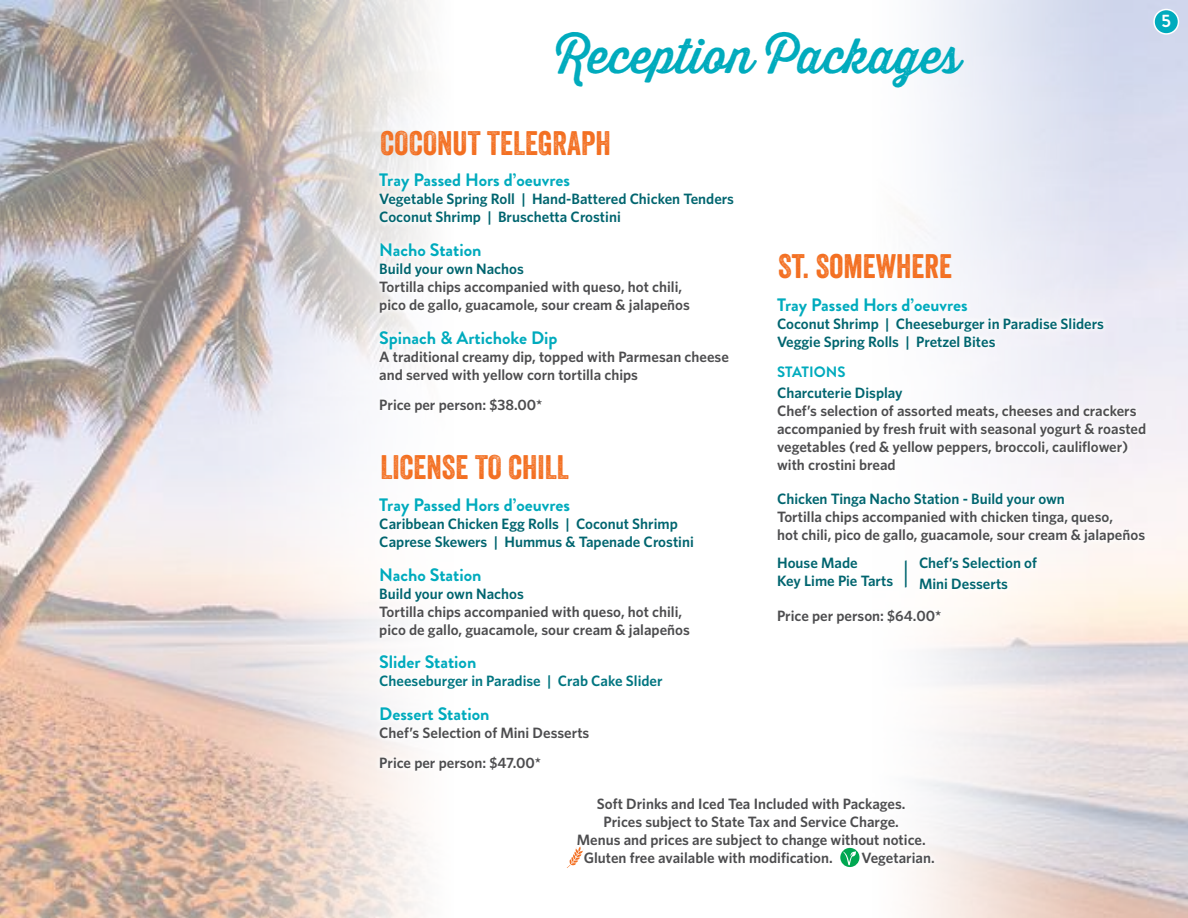
<style>
.page{position:relative;width:1188px;height:918px;background:#fff}
.page>*{position:absolute;margin:0;border:0;box-sizing:border-box;transform-origin:0 0}
.t1{font:48px "Thirsty Rough Reg";color:#00abbd}
.t2{font:33px "Veneer";color:#f36f21}
.t3{font:600 30px "Whitney";color:#00656f;scale:.5 1}
.t4{font:700 18px "Brandon Grotesque";color:#00abbd}
.t5{font:700 18px "Brandon Grotesque";color:#fff}
.t6{font:600 15px/18px "Whitney";color:#4d4d4f}
.t7{font:600 15px/18px "Whitney";color:#00656f}
.t8{font:600 15px "Whitney";color:#007580}
.t9{font:700 15px "Brandon Grotesque";color:#00abbd}
</style>
<div class="page">
<img style="left:0;top:0;width:424px;height:918px">
<img style="left:208px;top:1px;width:359px;height:917px">
<div style="left:373px;top:168px;width:366px;height:250px;background:#fff"></div>
<div style="left:373px;top:492px;width:326px;height:285px;background:#fff"></div>
<div style="left:771px;top:292px;width:380px;height:256px;background:#fff"></div>
<div style="left:914px;top:552px;width:128px;height:43px;background:#fff"></div>
<div style="left:772px;top:604px;width:175px;height:26px;background:#fff"></div>
<div style="left:572px;top:792px;width:368px;height:80px;background:#fff"></div>
<svg style="left:567px;top:846px;width:17px;height:22px"></svg>
<svg style="left:840px;top:848px;width:19px;height:19px"></svg>
<div style="left:1154px;top:10px;width:24px;height:24px;background:#00abbd;border-radius:50%"></div>
<div style="left:1153px;top:9px;width:26px;height:26px;border:2px solid #fff;border-radius:50%"></div>
<h1 class="t1" style="left:556px;top:21px;width:406px">Reception Packages</h1>
<p class="t5" style="left:1162px;top:9px;width:11px">5</p>
<h2 class="t2" style="left:380px;top:123px;width:232px">COCONUT TELEGRAPH</h2>
<p class="t4" style="left:379px;top:168px;width:192px">Tray Passed Hors d’oeuvres</p>
<p class="t7" style="left:379px;top:190px;width:356px">Vegetable Spring Roll | Hand-Battered Chicken Tenders<br>Coconut Shrimp | Bruschetta Crostini</p>
<p class="t4" style="left:379px;top:237px;width:104px">Nacho Station</p>
<p class="t7" style="left:379px;top:260px;width:146px">Build your own Nachos</p>
<p class="t6" style="left:379px;top:278px;width:312px">Tortilla chips accompanied with queso, hot chili, pico de gallo, guacamole, sour cream &amp; jalapeños</p>
<p class="t4" style="left:379px;top:325px;width:180px">Spinach &amp; Artichoke Dip</p>
<p class="t6" style="left:379px;top:347px;width:351px">A traditional creamy dip, topped with Parmesan cheese and served with yellow corn tortilla chips</p>
<p class="t6" style="left:379px;top:395px;width:165px">Price per person: $38.00*</p>
<h2 class="t2" style="left:380px;top:447px;width:190px">LICENSE TO CHILL</h2>
<p class="t4" style="left:379px;top:492px;width:192px">Tray Passed Hors d’oeuvres</p>
<p class="t7" style="left:379px;top:515px;width:316px">Caribbean Chicken Egg Rolls | Coconut Shrimp<br>Caprese Skewers | Hummus &amp; Tapenade Crostini</p>
<p class="t4" style="left:379px;top:562px;width:104px">Nacho Station</p>
<p class="t7" style="left:379px;top:584px;width:146px">Build your own Nachos</p>
<p class="t6" style="left:379px;top:602px;width:312px">Tortilla chips accompanied with queso, hot chili, pico de gallo, guacamole, sour cream &amp; jalapeños</p>
<p class="t4" style="left:379px;top:650px;width:99px">Slider Station</p>
<p class="t8" style="left:379px;top:671px;width:285px">Cheeseburger in Paradise | Crab Cake Slider</p>
<p class="t4" style="left:379px;top:701px;width:112px">Dessert Station</p>
<p class="t6" style="left:379px;top:717px;width:212px;line-height:30px">Chef’s Selection of Mini Desserts<br>Price per person: $47.00*</p>
<h2 class="t2" style="left:778px;top:246px;width:175px">ST. SOMEWHERE</h2>
<p class="t4" style="left:777px;top:292px;width:192px">Tray Passed Hors d’oeuvres</p>
<p class="t7" style="left:777px;top:314px;width:328px">Coconut Shrimp | Cheeseburger in Paradise Sliders<br>Veggie Spring Rolls | Pretzel Bites</p>
<p class="t9" style="left:777px;top:361px;width:70px">STATIONS</p>
<p class="t7" style="left:777px;top:384px;width:127px">Charcuterie Display</p>
<p class="t6" style="left:777px;top:402px;width:371px">Chef’s selection of assorted meats, cheeses and crackers accompanied by fresh fruit with seasonal yogurt &amp; roasted vegetables (red &amp; yellow peppers, broccoli, cauliflower) with crostini bread</p>
<p class="t7" style="left:777px;top:489px;width:289px">Chicken Tinga Nacho Station - Build your own</p>
<p class="t6" style="left:777px;top:507px;width:370px">Tortilla chips accompanied with chicken tinga, queso,<br>hot chili, pico de gallo, guacamole, sour cream &amp; jalapeños</p>
<p class="t7" style="left:777px;top:554px;width:118px">House Made<br>Key Lime Pie Tarts</p>
<p class="t7" style="left:919px;top:552px;width:119px;line-height:21px">Chef’s Selection of<br>Mini Desserts</p>
<h3 class="t3" style="left:904px;top:552px;width:10px">|</h3>
<p class="t6" style="left:777px;top:607px;width:166px">Price per person: $64.00*</p>
<p class="t6" style="left:597px;top:795px;width:310px">Soft Drinks and Iced Tea Included with Packages.</p>
<p class="t6" style="left:604px;top:813px;width:297px">Prices subject to State Tax and Service Charge.</p>
<p class="t6" style="left:577px;top:831px;width:350px">Menus and prices are subject to change without notice.</p>
<p class="t6" style="left:584px;top:849px;width:250px">Gluten free available with modification.</p>
<p class="t6" style="left:862px;top:849px;width:75px">Vegetarian.</p>
</div>
